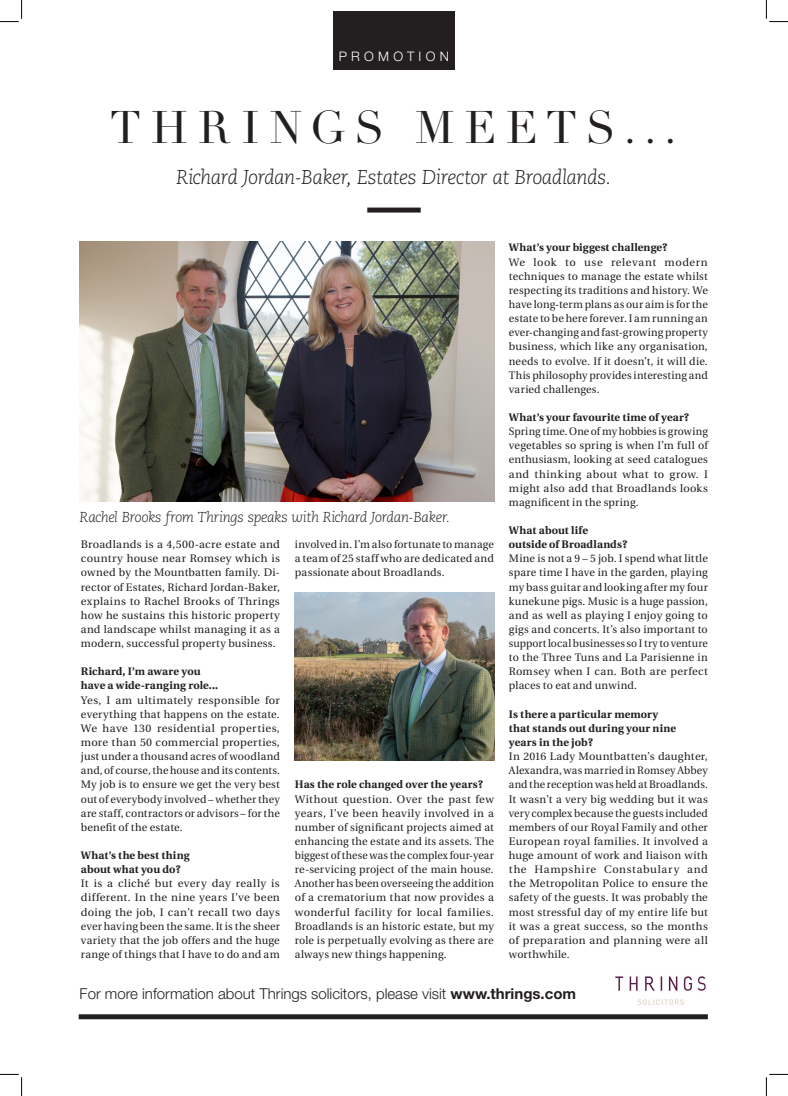
<style>
.page{position:relative;width:788px;height:1096px;background:#fff}
.page>*{position:absolute;margin:0;border:0;box-sizing:border-box;transform-origin:0 0}
.t1{font:45px "Didot LH";letter-spacing:.22em;color:#231f20}
.t2{font:italic 300 20px "Caecilia";letter-spacing:-.035em;color:#231f20}
.t3{font:300 15px "Helvetica Neue";color:#231f20}
.t4{font:italic 300 14.38px "Caecilia";letter-spacing:-.03em;color:#231f20}
.t5{font:300 13.12px "Helvetica Neue";letter-spacing:.325em;color:#fff}
.t6{font:10.88px/14.1px "Utopia";letter-spacing:.02em;color:#231f20;text-align:justify}
.t7{font:700 10.88px/14.1px "Utopia";letter-spacing:.01em;color:#231f20}
.t8{font:10.88px/14.1px "Utopia";letter-spacing:.02em;color:#231f20;text-align:justify;scale:.96 1}
.s1{font-weight:700}
</style>
<div class="page">
<div style="left:79px;top:1014px;width:628px;height:5px;background:#231f20"></div>
<img style="left:615px;top:976px;width:91px;height:29px">
<div style="left:367px;top:207px;width:53px;height:5px;background:#231f20"></div>
<img style="left:80px;top:242px;width:414px;height:259px">
<img style="left:295px;top:592px;width:199px;height:168px">
<div style="left:333px;top:11px;width:121px;height:59px;background:#231f20"></div>
<svg style="left:0;top:0;width:22px;height:22px"></svg>
<svg style="left:0;top:1073px;width:22px;height:23px"></svg>
<svg style="left:765px;top:0;width:22px;height:22px"></svg>
<svg style="left:765px;top:1073px;width:22px;height:23px"></svg>
<p class="t5" style="left:339px;top:48px;width:111px">PROMOTION</p>
<h1 class="t1" style="left:110px;top:101px;width:567px">THRINGS MEETS...</h1>
<h2 class="t2" style="left:176px;top:165px;width:436px">Richard Jordan-Baker, Estates Director at Broadlands.</h2>
<h3 class="t4" style="left:80px;top:509px;width:372px">Rachel Brooks from Thrings speaks with Richard Jordan-Baker.</h3>
<p class="t6" style="left:81px;top:537px;width:200px">Broadlands is a 4,500-acre estate and country house near Romsey which is owned by the Mountbatten family. Di&shy;rector of Estates, Richard Jordan-Baker, explains to Rachel Brooks of Thrings how he sustains this historic property and landscape whilst managing it as a modern, successful property business.</p>
<p class="t7" style="left:81px;top:664px;width:139px">Richard, I’m aware you have a wide-ranging role...</p>
<p class="t6" style="left:81px;top:693px;width:200px">Yes, I am ultimately responsible for everything that happens on the estate.<br>We have 130 residential properties, more than 50 commercial properties, just under a thousand acres of woodland and, of course, the house and its contents.<br>My job is to ensure we get the very best out of everybody involved – whether they are staff, contractors or advisors – for the benefit of the estate.</p>
<p class="t7" style="left:81px;top:848px;width:110px">What’s the best thing about what you do?</p>
<p class="t6" style="left:81px;top:876px;width:200px">It is a cliché but every day really is different. In the nine years I’ve been doing the job, I can’t recall two days ever having been the same. It is the sheer variety that the job offers and the huge range of things that I have to do and am</p>
<p class="t6" style="left:295px;top:537px;width:200px">involved in. I’m also fortunate to manage a team of 25 staff who are dedicated and passionate about Broadlands.</p>
<p class="t7" style="left:295px;top:777px;width:189px">Has the role changed over the years?</p>
<p class="t6" style="left:295px;top:792px;width:200px">Without question. Over the past few years, I’ve been heavily involved in a number of significant projects aimed at enhancing the estate and its assets. The biggest of these was the complex four-year re-servicing project of the main house.<br>Another has been overseeing the addition of a crematorium that now provides a wonderful facility for local families.<br>Broadlands is an historic estate, but my role is perpetually evolving as there are always new things happening.</p>
<p class="t7" style="left:508px;top:241px;width:160px">What’s your biggest challenge?</p>
<p class="t6" style="left:508px;top:255px;width:200px">We look to use relevant modern techniques to manage the estate whilst respecting its traditions and history. We have long-term plans as our aim is for the estate to be here forever. I am running an ever-changing and fast-growing property business, which like any organisation, needs to evolve. If it doesn’t, it will die.<br>This philosophy provides interesting and varied challenges.</p>
<p class="t7" style="left:508px;top:410px;width:182px">What’s your favourite time of year?</p>
<p class="t8" style="left:508px;top:424px;width:209px">Spring time. One of my hobbies is growing vegetables so spring is when I’m full of enthusiasm, looking at seed catalogues and thinking about what to grow. I might also add that Broadlands looks magnificent in the spring.</p>
<p class="t7" style="left:508px;top:523px;width:120px">What about life outside of Broadlands?</p>
<p class="t6" style="left:508px;top:552px;width:200px">Mine is not a 9 – 5 job. I spend what little spare time I have in the garden, playing my bass guitar and looking after my four kunekune pigs. Music is a huge passion, and as well as playing I enjoy going to gigs and concerts. It’s also important to support local businesses so I try to venture to the Three Tuns and La Parisienne in Romsey when I can. Both are perfect places to eat and unwind.</p>
<p class="t7" style="left:508px;top:707px;width:169px">Is there a particular memory that stands out during your nine years in the job?</p>
<p class="t6" style="left:508px;top:749px;width:200px">In 2016 Lady Mountbatten’s daughter, Alexandra, was married in Romsey Abbey and the reception was held at Broadlands.<br>It wasn’t a very big wedding but it was very complex because the guests included members of our Royal Family and other European royal families. It involved a huge amount of work and liaison with the Hampshire Constabulary and the Metropolitan Police to ensure the safety of the guests. It was probably the most stressful day of my entire life but it was a great success, so the months of preparation and planning were all worthwhile.</p>
<h3 class="t3" style="left:80px;top:984px;width:498px">For more information about Thrings solicitors, please visit <span class="s1">www.thrings.com</span></h3>
</div>
